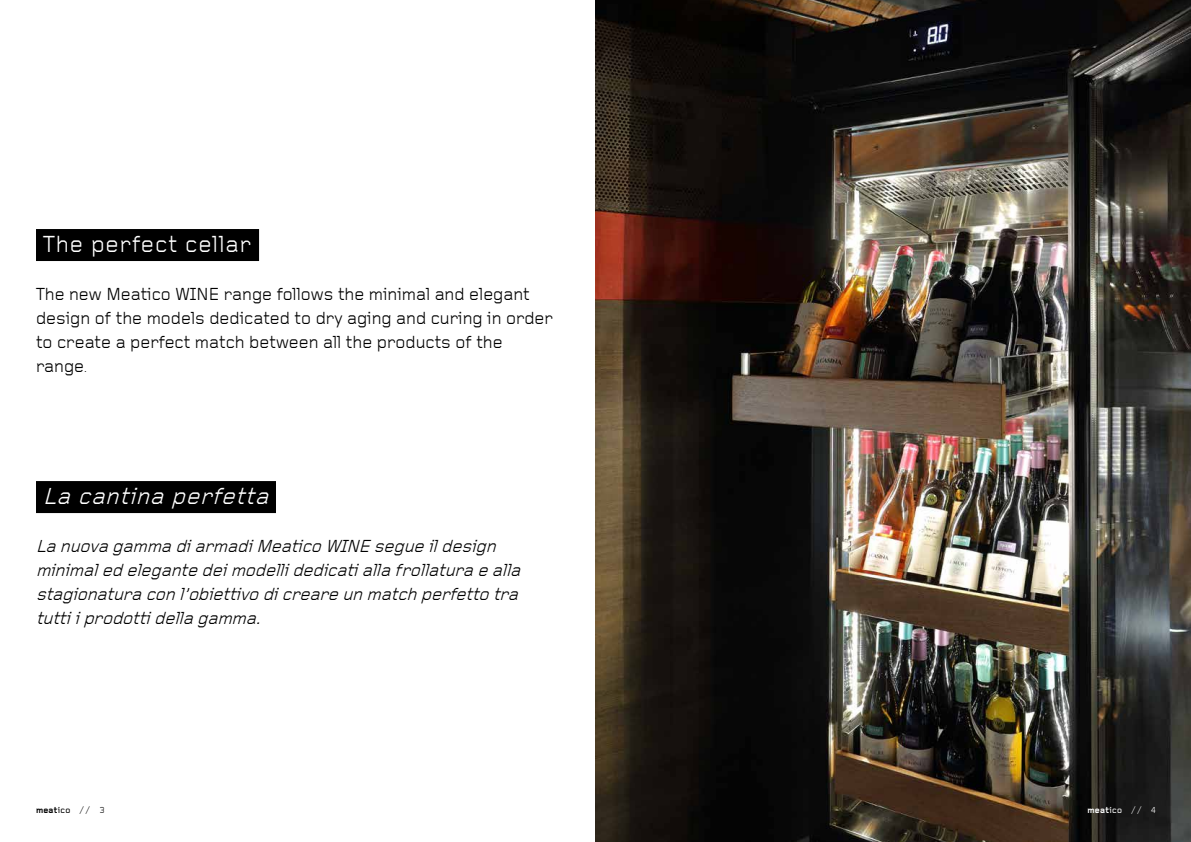
<style>
.page{position:relative;width:1191px;height:842px;background:#fff}
.page>*{position:absolute;margin:0;border:0;box-sizing:border-box;transform-origin:0 0}
.t1{font:italic 24px "Foundry Gridnik";color:#fff}
.t2{font:24px "Foundry Gridnik";letter-spacing:.04em;color:#fff}
.t3{font:italic 18px/24px "Foundry Gridnik";color:#000}
.t4{font:18px/24px "Foundry Gridnik";color:#000}
.t5{font:700 9px "Foundry Gridnik";color:#000}
.t6{font:700 9px "Foundry Gridnik";color:#fff}
.s1{font-size:11px}
.s2{font-weight:500}
.s3{font-weight:400}
</style>
<div class="page">
<img style="left:595px;top:0;width:596px;height:842px">
<div style="left:36px;top:229px;width:223px;height:32px;background:#000"></div>
<div style="left:36px;top:481px;width:240px;height:32px;background:#000"></div>
<h1 class="t2" style="left:43px;top:230px;width:210px">The perfect cellar</h1>
<p class="t4" style="left:36px;top:282px;width:518px">The new Meatico WINE range follows the minimal and elegant design of the models dedicated to dry aging and curing in order to create a perfect match between all the products of the range<span class="s1">.</span></p>
<h1 class="t1" style="left:43px;top:482px;width:234px">La cantina perfetta</h1>
<p class="t3" style="left:36px;top:534px;width:491px">LanuovagammadiarmadiMeaticoWINEsegueildesign minimaledelegantedeimodellidedicatiallafrollaturaealla stagionaturaconl’obiettivodicreareunmatchperfettotra tuttiiprodottidellagamma.</p>
<p class="t5" style="left:36px;top:805px;width:70px">meat<span class="s2">ico</span> <span class="s3">// 3</span></p>
<p class="t6" style="left:1087px;top:805px;width:70px">meat<span class="s2">ico</span> <span class="s3">// 4</span></p>
</div>
